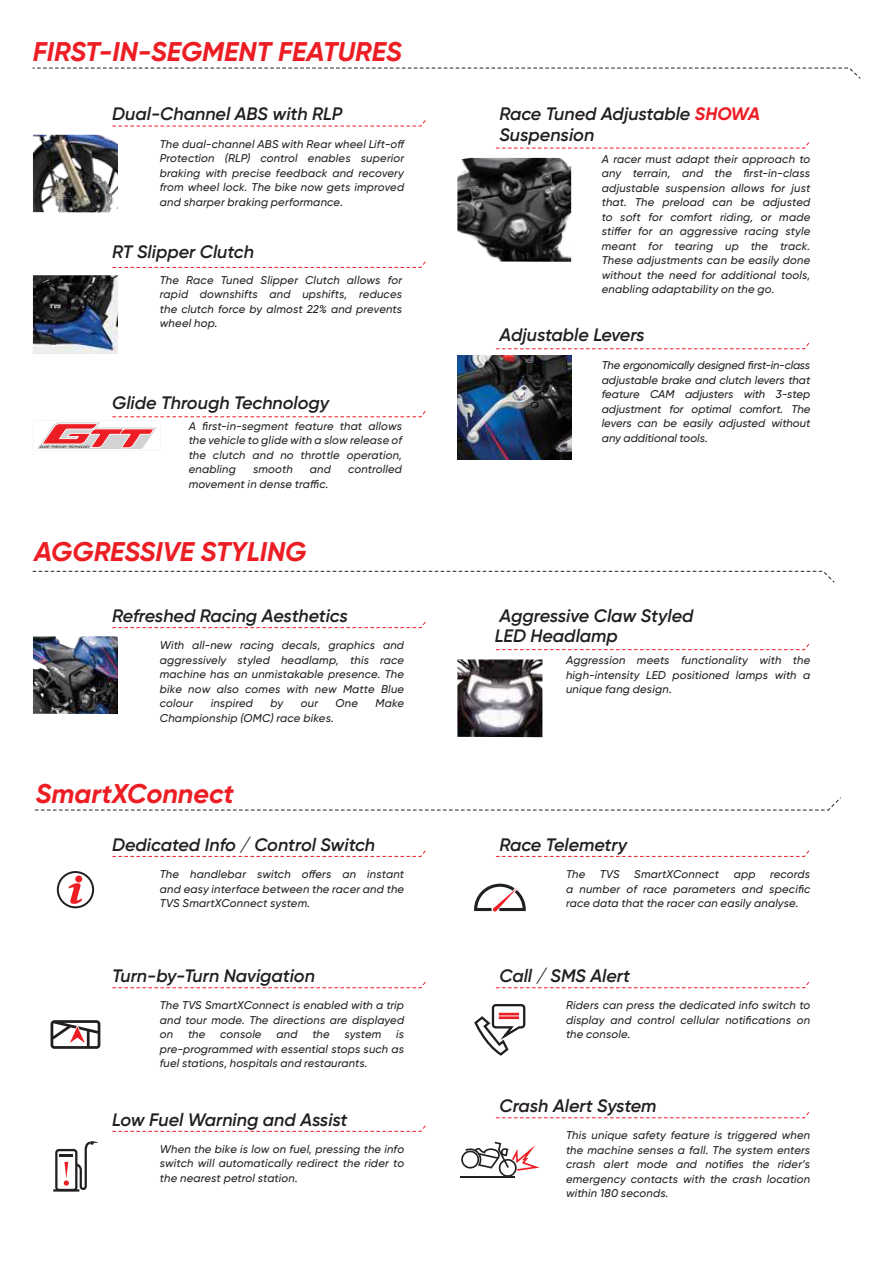
<style>
.page{position:relative;width:893px;height:1263px;background:#fff}
.page>*{position:absolute;margin:0;border:0;box-sizing:border-box;transform-origin:0 0}
.t1{font:italic 700 27px "Gilroy";color:#ed1d24}
.t2{font:italic 600 18px/20.2px "Gilroy";color:#231f20}
.t3{font:italic 500 11.25px/14.5px "Gilroy";letter-spacing:.015em;color:#231f20;text-align:justify}
.s1{font-weight:700;color:#ed1d24}
</style>
<div class="page">
<svg style="left:112px;top:120px;width:314px;height:7px"></svg>
<svg style="left:495px;top:142px;width:315px;height:7px"></svg>
<svg style="left:112px;top:261px;width:314px;height:7px"></svg>
<svg style="left:33px;top:67px;width:828px;height:12px"></svg>
<svg style="left:33px;top:411px;width:393px;height:40px"></svg>
<img style="left:33px;top:135px;width:85px;height:77px">
<svg style="left:112px;top:622px;width:314px;height:6px"></svg>
<img style="left:33px;top:636px;width:85px;height:78px">
<img style="left:457px;top:158px;width:114px;height:104px">
<img style="left:33px;top:275px;width:85px;height:79px">
<img style="left:457px;top:356px;width:114px;height:103px">
<svg style="left:112px;top:850px;width:314px;height:7px"></svg>
<svg style="left:495px;top:850px;width:314px;height:7px"></svg>
<svg style="left:495px;top:643px;width:315px;height:7px"></svg>
<svg style="left:495px;top:343px;width:315px;height:6px"></svg>
<img style="left:457px;top:659px;width:85px;height:78px">
<svg style="left:474px;top:883px;width:52px;height:29px"></svg>
<div style="left:57px;top:871px;width:37px;height:37px;border:2px solid #231f20;border-radius:50%"></div>
<svg style="left:69px;top:883px;width:13px;height:21px"></svg>
<div style="left:75px;top:875px;width:7px;height:7px;background:#ed1d24;border-radius:50%"></div>
<svg style="left:112px;top:982px;width:314px;height:6px"></svg>
<svg style="left:495px;top:982px;width:315px;height:6px"></svg>
<svg style="left:51px;top:1020px;width:49px;height:29px"></svg>
<svg style="left:474px;top:1004px;width:52px;height:52px"></svg>
<svg style="left:112px;top:1125px;width:314px;height:7px"></svg>
<svg style="left:495px;top:1112px;width:315px;height:6px"></svg>
<div style="left:55px;top:1149px;width:22px;height:42px;border:2px solid #231f20;border-radius:3px"></div>
<hr style="left:53px;top:1189px;width:26px;height:2px;background:#231f20">
<svg style="left:60px;top:1141px;width:38px;height:49px"></svg>
<svg style="left:460px;top:1142px;width:80px;height:35px"></svg>
<hr style="left:460px;top:1177px;width:55px;height:1px;background:#231f20">
<svg style="left:32px;top:570px;width:803px;height:13px"></svg>
<svg style="left:34px;top:797px;width:807px;height:14px"></svg>
<h1 class="t1" style="left:33px;top:35px;width:371px">FIRST-IN-SEGMENT FEATURES</h1>
<h2 class="t2" style="left:112px;top:104px;width:232px">Dual-Channel ABS with RLP</h2>
<p class="t3" style="left:160px;top:136px;width:247px">The dual-channel ABS with Rear wheel Lift-off Protection (RLP) control enables superior braking with precise feedback and recovery from wheel lock. The bike now gets improved and sharper braking performance.</p>
<h2 class="t2" style="left:112px;top:241px;width:143px">RT Slipper Clutch</h2>
<p class="t3" style="left:160px;top:272px;width:244px">The Race Tuned Slipper Clutch allows for rapid downshifts and upshifts, reduces the clutch force by almost 22% and prevents wheel hop.</p>
<h2 class="t2" style="left:112px;top:393px;width:219px">Glide Through Technology</h2>
<p class="t3" style="left:189px;top:418px;width:215px">A first-in-segment feature that allows the vehicle to glide with a slow release of the clutch and no throttle operation, enabling</p>
<p class="t3" style="left:253px;top:462px;width:41px">smooth</p>
<p class="t3" style="left:310px;top:462px;width:23px">and</p>
<p class="t3" style="left:348px;top:462px;width:56px">controlled</p>
<p class="t3" style="left:189px;top:476px;width:141px">movement in dense traffic.</p>
<h1 class="t1" style="left:34px;top:534px;width:274px">AGGRESSIVE STYLING</h1>
<h2 class="t2" style="left:112px;top:605px;width:237px">Refreshed Racing Aesthetics</h2>
<p class="t3" style="left:160px;top:638px;width:246px">With all-new racing decals, graphics and aggressively styled headlamp, this race machine has an unmistakable presence. The bike now also comes with new Matte Blue colour</p>
<p class="t3" style="left:211px;top:696px;width:44px">inspired</p>
<p class="t3" style="left:270px;top:696px;width:14px">by</p>
<p class="t3" style="left:301px;top:696px;width:19px">our</p>
<p class="t3" style="left:335px;top:696px;width:24px">One</p>
<p class="t3" style="left:375px;top:696px;width:30px">Make</p>
<p class="t3" style="left:160px;top:710px;width:176px">Championship (OMC) race bikes.</p>
<h1 class="t1" style="left:36px;top:776px;width:200px">SmartXConnect</h1>
<h2 class="t2" style="left:499px;top:104px;width:262px">Race Tuned Adjustable <span class="s1">SHOWA<br></span>Suspension</h2>
<p class="t3" style="left:602px;top:152px;width:210px">A racer must adapt their approach to any terrain, and the first-in-class adjustable suspension allows for just that. The preload can be adjusted to soft for comfort riding, or made stiffer for an aggressive racing style meant for tearing up the track.<br>These adjustments can be easily done without the need for additional tools, enabling adaptability on the go.</p>
<h2 class="t2" style="left:499px;top:325px;width:147px">Adjustable Levers</h2>
<p class="t3" style="left:602px;top:358px;width:210px">The ergonomically designed first-in-class adjustable brake and clutch levers that feature CAM adjusters with 3-step adjustment for optimal comfort. The levers can be easily adjusted without any additional tools.</p>
<h2 class="t2" style="left:495px;top:605px;width:200px">Aggressive Claw Styled<br>LED Headlamp</h2>
<p class="t3" style="left:566px;top:653px;width:246px">Aggression meets functionality with the high-intensity LED positioned lamps with a unique fang design.</p>
<h2 class="t2" style="left:112px;top:834px;width:264px">Dedicated Info / Control Switch</h2>
<p class="t3" style="left:160px;top:867px;width:246px">The handlebar switch offers an instant and easy interface between the racer and the TVS SmartXConnect system.</p>
<p class="t3" style="left:566px;top:867px;width:21px">The</p>
<p class="t3" style="left:600px;top:867px;width:21px">TVS</p>
<p class="t3" style="left:634px;top:867px;width:86px">SmartXConnect</p>
<p class="t3" style="left:734px;top:867px;width:23px">app</p>
<h2 class="t2" style="left:499px;top:834px;width:129px">Race Telemetry</h2>
<p class="t3" style="left:566px;top:867px;width:246px;text-indent:204px">records a number of race parameters and specific race data that the racer can easily analyse.</p>
<h2 class="t2" style="left:112px;top:965px;width:204px">Turn-by-Turn Navigation</h2>
<p class="t3" style="left:160px;top:998px;width:246px">The TVS SmartXConnect is enabled with a trip and tour mode. The directions are displayed on</p>
<p class="t3" style="left:188px;top:1027px;width:19px">the</p>
<p class="t3" style="left:220px;top:1027px;width:43px">console</p>
<p class="t3" style="left:276px;top:1027px;width:22px">and</p>
<p class="t3" style="left:312px;top:1027px;width:19px">the</p>
<p class="t3" style="left:345px;top:1027px;width:38px">system</p>
<p class="t3" style="left:160px;top:1027px;width:246px;text-indent:236px">is pre-programmed with essential stops such as fuel stations, hospitals and restaurants.</p>
<h2 class="t2" style="left:112px;top:1109px;width:237px">Low Fuel Warning and Assist</h2>
<p class="t3" style="left:160px;top:1142px;width:246px">When the bike is low on fuel, pressing the info switch will automatically redirect the rider to the nearest petrol station.</p>
<h2 class="t2" style="left:499px;top:965px;width:132px">Call / SMS Alert</h2>
<p class="t3" style="left:566px;top:998px;width:246px">Riders can press the dedicated info switch to display and control cellular notifications on the console.</p>
<h2 class="t2" style="left:499px;top:1096px;width:159px">Crash Alert System</h2>
<p class="t3" style="left:566px;top:1128px;width:246px">This unique safety feature is triggered when the machine senses a fall. The system enters crash alert mode and notifies the rider’s emergency contacts with the crash location within 180 seconds.</p>
</div>
